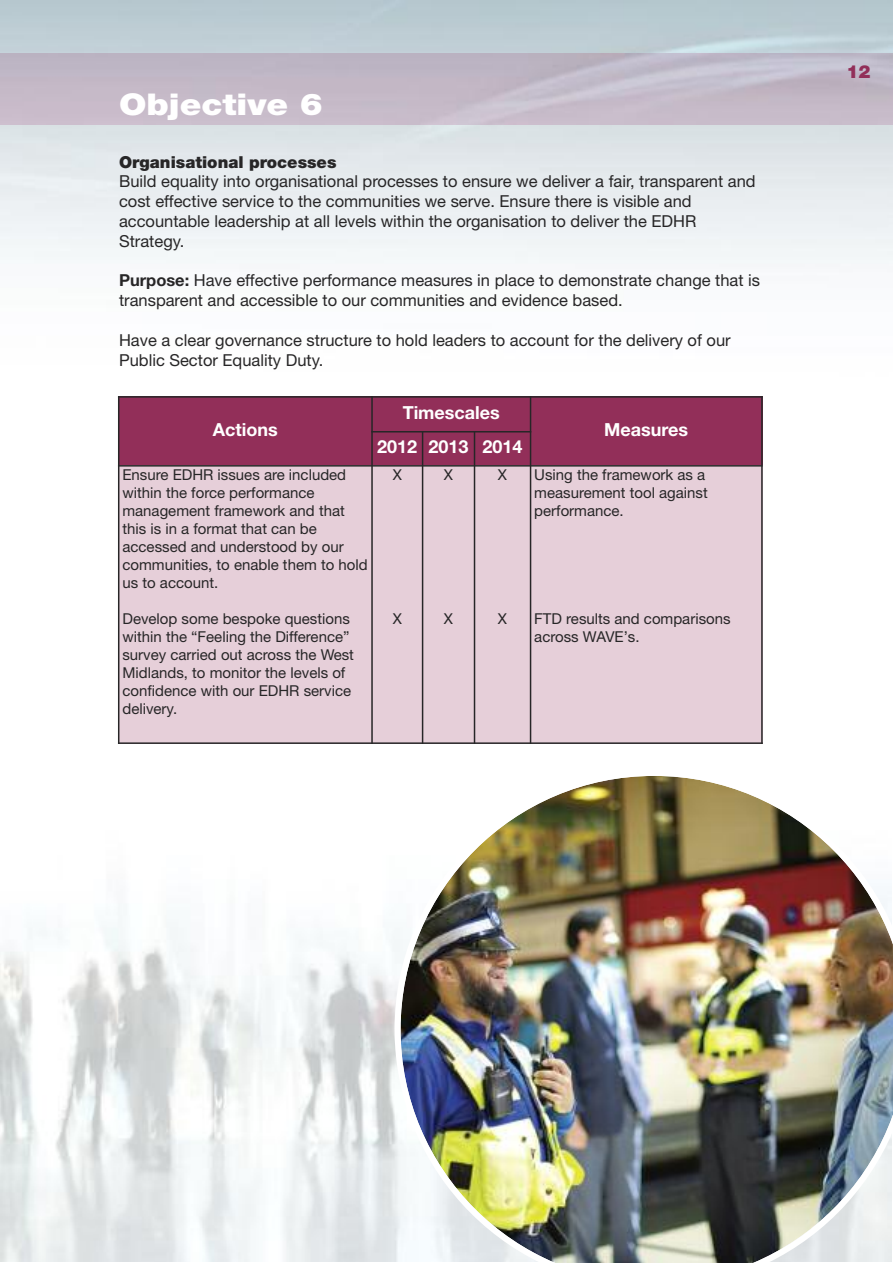
<style>
.page{position:relative;width:893px;height:1263px;background:#fff}
.page>*{position:absolute;margin:0;border:0;box-sizing:border-box;transform-origin:0 0}
.t1{font:900 30px "Helvetica Neue LT";color:#fff;scale:1.15 1}
.t2{font:700 18px "Helvetica Neue LT";color:#fff}
.t3{font:900 18px "Helvetica Neue LT";color:#922f59}
.t4{font:16.5px/19.8px "Helvetica Neue LT";color:#272627}
.t5{font:900 16.5px "Helvetica Neue LT";color:#272627}
.t6{font:15px/18px "Helvetica Neue LT";color:#272627}
.s1{font-weight:700}
</style>
<div class="page">
<img style="left:0;top:904px;width:395px;height:357px">
<img style="left:395px;top:776px;width:498px;height:487px">
<div style="left:118px;top:396px;width:254px;height:70px;background:#922f59"></div>
<div style="left:373px;top:396px;width:158px;height:36px;background:#922f59"></div>
<div style="left:531px;top:396px;width:232px;height:70px;background:#922f59"></div>
<div style="left:372px;top:432px;width:51px;height:34px;background:#922f59"></div>
<div style="left:423px;top:432px;width:51px;height:34px;background:#922f59"></div>
<div style="left:474px;top:432px;width:57px;height:34px;background:#922f59"></div>
<div style="left:118px;top:466px;width:254px;height:278px;background:#e6cfd9"></div>
<div style="left:372px;top:466px;width:51px;height:278px;background:#e6cfd9"></div>
<div style="left:423px;top:466px;width:51px;height:278px;background:#e6cfd9"></div>
<div style="left:474px;top:466px;width:57px;height:278px;background:#e6cfd9"></div>
<div style="left:531px;top:466px;width:232px;height:278px;background:#e6cfd9"></div>
<hr style="left:118px;top:396px;width:1px;height:348px;background:#272627">
<hr style="left:371px;top:396px;width:2px;height:348px;background:#272627">
<hr style="left:422px;top:431px;width:1px;height:313px;background:#272627">
<hr style="left:474px;top:431px;width:1px;height:313px;background:#272627">
<hr style="left:530px;top:396px;width:1px;height:348px;background:#272627">
<hr style="left:761px;top:396px;width:2px;height:348px;background:#272627">
<hr style="left:118px;top:396px;width:645px;height:2px;background:#272627">
<hr style="left:371px;top:431px;width:160px;height:1px;background:#272627">
<hr style="left:118px;top:465px;width:645px;height:2px;background:#272627">
<hr style="left:118px;top:742px;width:645px;height:2px;background:#272627">
<h1 class="t1" style="left:119px;top:94px;width:179px">Objective 6</h1>
<p class="t5" style="left:119px;top:156px;width:219px">Organisational processes</p>
<p class="t4" style="left:119px;top:173px;width:638px">Build equality into organisational processes to ensure we deliver a fair, transparent and cost effective service to the communities we serve. Ensure there is visible and accountable leadership at all levels within the organisation to deliver the EDHR Strategy.</p>
<p class="t4" style="left:119px;top:272px;width:643px"><span class="s1">Purpose:</span> Have effective performance measures in place to demonstrate change that is transparent and accessible to our communities and evidence based.</p>
<p class="t4" style="left:119px;top:332px;width:613px">Have a clear governance structure to hold leaders to account for the delivery of our<br>Public Sector Equality Duty.</p>
<p class="t2" style="left:213px;top:423px;width:66px">Actions</p>
<p class="t6" style="left:122px;top:467px;width:247px">Ensure EDHR issues are included within the force performance management framework and that this is in a format that can be accessed and understood by our communities, to enable them to hold us to account.</p>
<p class="t6" style="left:122px;top:611px;width:233px">Develop some bespoke questions within the “Feeling the Difference” survey carried out across the West<br>Midlands, to monitor the levels of confidence with our EDHR service delivery.</p>
<p class="t2" style="left:403px;top:406px;width:99px">Timescales</p>
<p class="t2" style="left:377px;top:441px;width:147px">2012 2013 2014</p>
<p class="t6" style="left:393px;top:467px;width:11px">X</p>
<p class="t6" style="left:444px;top:467px;width:11px">X</p>
<p class="t6" style="left:498px;top:467px;width:11px">X</p>
<p class="t6" style="left:393px;top:611px;width:11px">X</p>
<p class="t6" style="left:444px;top:611px;width:11px">X</p>
<p class="t6" style="left:498px;top:611px;width:11px">X</p>
<p class="t2" style="left:604px;top:423px;width:85px">Measures</p>
<p class="t6" style="left:534px;top:467px;width:175px">Using the framework as a measurement tool against performance.</p>
<p class="t6" style="left:534px;top:611px;width:198px">FTD results and comparisons across WAVE’s.</p>
<p class="t3" style="left:846px;top:65px;width:26px">12</p>
</div>
